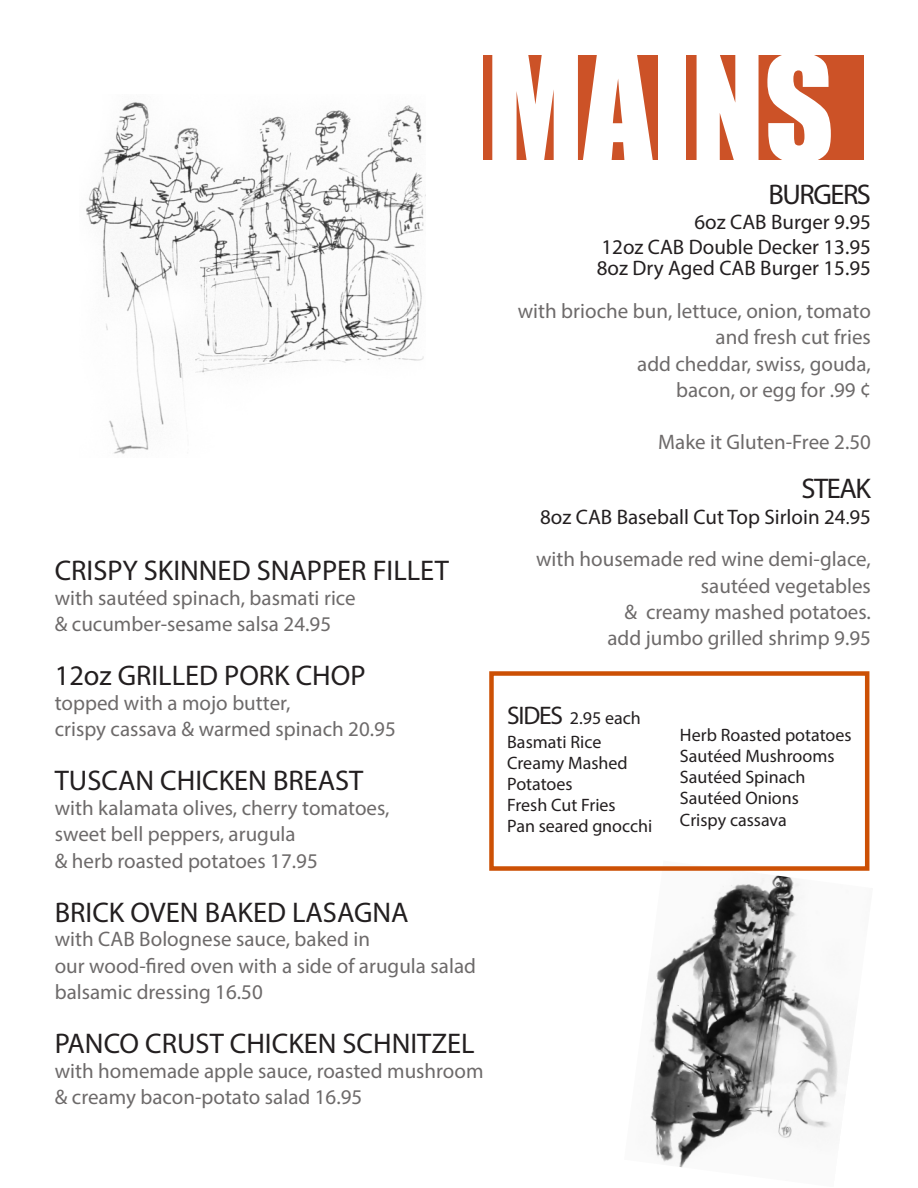
<style>
.page{position:relative;width:918px;height:1188px;background:#fff}
.page>*{position:absolute;margin:0;border:0;box-sizing:border-box;transform-origin:0 0}
.t1{font:135px "Impact";color:#fff}
.Pa1{font:28.5px "Myriad Pro";color:#231f20}
.Pa1-2{font:28.5px "Myriad Pro";letter-spacing:-.05em;color:#231f20}
.Pa1-3{font:21px/26.2px "Myriad Pro";color:#6d6a6a;text-align:right}
.Default{font:21px "Myriad Pro";color:#6d6a6a}
.Pa1-4{font:21px "Myriad Pro";color:#231f20}
.Default-2{font:21px "Myriad Pro";color:#231f20}
.Pa1-5{font:18px "Myriad Pro";color:#231f20}
.Default-3{font:18px "Myriad Pro";color:#231f20}
.s1{font-size:18px}
.s2{font-size:25.5px}
</style>
<div class="page">
<img style="left:650px;top:861px;width:220px;height:307px">
<div style="left:489px;top:671px;width:380px;height:200px;border:4px solid #cc5005"></div>
<img style="left:86px;top:102px;width:338px;height:352px">
<div style="left:484px;top:55px;width:380px;height:105px;background:#cc5227"></div>
<p class="Pa1" style="left:55px;top:553px;width:396px">CRISPY SKINNED SNAPPER FILLET</p>
<p class="Pa1-3" style="left:55px;top:585px;width:303px">with sautéed spinach, basmati rice</p>
<p class="Pa1-3" style="left:55px;top:611px;width:278px">&amp; cucumber-sesame salsa 24.95</p>
<p class="Pa1" style="left:55px;top:658px;width:312px">12oz GRILLED PORK CHOP</p>
<p class="Pa1-3" style="left:55px;top:690px;width:237px">topped with a mojo butter,</p>
<p class="Pa1-3" style="left:55px;top:716px;width:343px">crispy cassava &amp; warmed spinach 20.95</p>
<p class="Pa1" style="left:55px;top:763px;width:310px">TUSCAN CHICKEN BREAST</p>
<p class="Pa1-3" style="left:55px;top:795px;width:336px">with kalamata olives, cherry tomatoes,</p>
<p class="Pa1-3" style="left:55px;top:821px;width:242px">sweet bell peppers, arugula</p>
<p class="Pa1-3" style="left:55px;top:847px;width:265px">&amp; herb roasted potatoes 17.95</p>
<p class="Pa1" style="left:55px;top:895px;width:355px">BRICK OVEN BAKED LASAGNA</p>
<p class="Pa1-3" style="left:55px;top:926px;width:317px">with CAB Bolognese sauce, baked in</p>
<p class="Pa1-3" style="left:55px;top:952px;width:423px">our wood-fired oven with a side of arugula salad</p>
<p class="Pa1-3" style="left:55px;top:978px;width:210px">balsamic dressing 16.50</p>
<p class="Pa1" style="left:55px;top:1026px;width:421px">PANCO CRUST CHICKEN SCHNITZEL</p>
<p class="Pa1-3" style="left:55px;top:1057px;width:430px">with homemade apple sauce, roasted mushroom</p>
<p class="Pa1-3" style="left:55px;top:1083px;width:309px">&amp; creamy bacon-potato salad 16.95</p>
<p class="t1" style="left:487px;top:4px;width:349px">MAINS</p>
<p class="Pa1-2" style="left:768px;top:176px;width:104px">BURGERS</p>
<p class="Default-2" style="left:695px;top:209px;width:178px">6oz CAB Burger 9.95</p>
<p class="Default-2" style="left:601px;top:234px;width:271px">12oz CAB Double Decker 13.95</p>
<p class="Pa1-4" style="left:597px;top:255px;width:276px">8oz Dry Aged CAB Burger 15.95</p>
<p class="Pa1-3" style="left:518px;top:298px;width:355px">with brioche bun, lettuce, onion, tomato and fresh cut fries</p>
<p class="Default" style="left:637px;top:351px;width:235px">add cheddar, swiss, gouda,</p>
<p class="Default" style="left:676px;top:377px;width:196px">bacon, or egg for .99 ¢</p>
<p class="Default" style="left:658px;top:429px;width:214px">Make it Gluten-Free 2.50</p>
<p class="Pa1" style="left:802px;top:471px;width:71px">STEAK</p>
<p class="Pa1-4" style="left:540px;top:504px;width:332px">8oz CAB Baseball Cut Top Sirloin 24<span class="s1">.</span>95</p>
<p class="Pa1-3" style="left:536px;top:546px;width:336px">with housemade red wine demi-glace, sautéed vegetables</p>
<p class="Pa1-3" style="left:624px;top:598px;width:248px">&amp; creamy mashed potatoes.</p>
<p class="Pa1-3" style="left:607px;top:625px;width:265px">add jumbo grilled shrimp 9.95</p>
<p class="Pa1-5" style="left:507px;top:707px;width:135px"><span class="s2">SIDES</span> 2.95 each</p>
<p class="Pa1-5" style="left:507px;top:731px;width:96px">Basmati Rice</p>
<p class="Pa1-5" style="left:507px;top:752px;width:122px">Creamy Mashed</p>
<p class="Pa1-5" style="left:507px;top:773px;width:67px">Potatoes</p>
<p class="Pa1-5" style="left:507px;top:794px;width:110px">Fresh Cut Fries</p>
<p class="Pa1-5" style="left:507px;top:815px;width:147px">Pan seared gnocchi</p>
<p class="Pa1-5" style="left:680px;top:724px;width:173px">Herb Roasted potatoes</p>
<p class="Pa1-5" style="left:680px;top:745px;width:156px">Sautéed Mushrooms</p>
<p class="Pa1-5" style="left:680px;top:766px;width:127px">Sautéed Spinach</p>
<p class="Pa1-5" style="left:680px;top:787px;width:120px">Sautéed Onions</p>
<p class="Default-3" style="left:680px;top:808px;width:108px">Crispy cassava</p>
</div>
